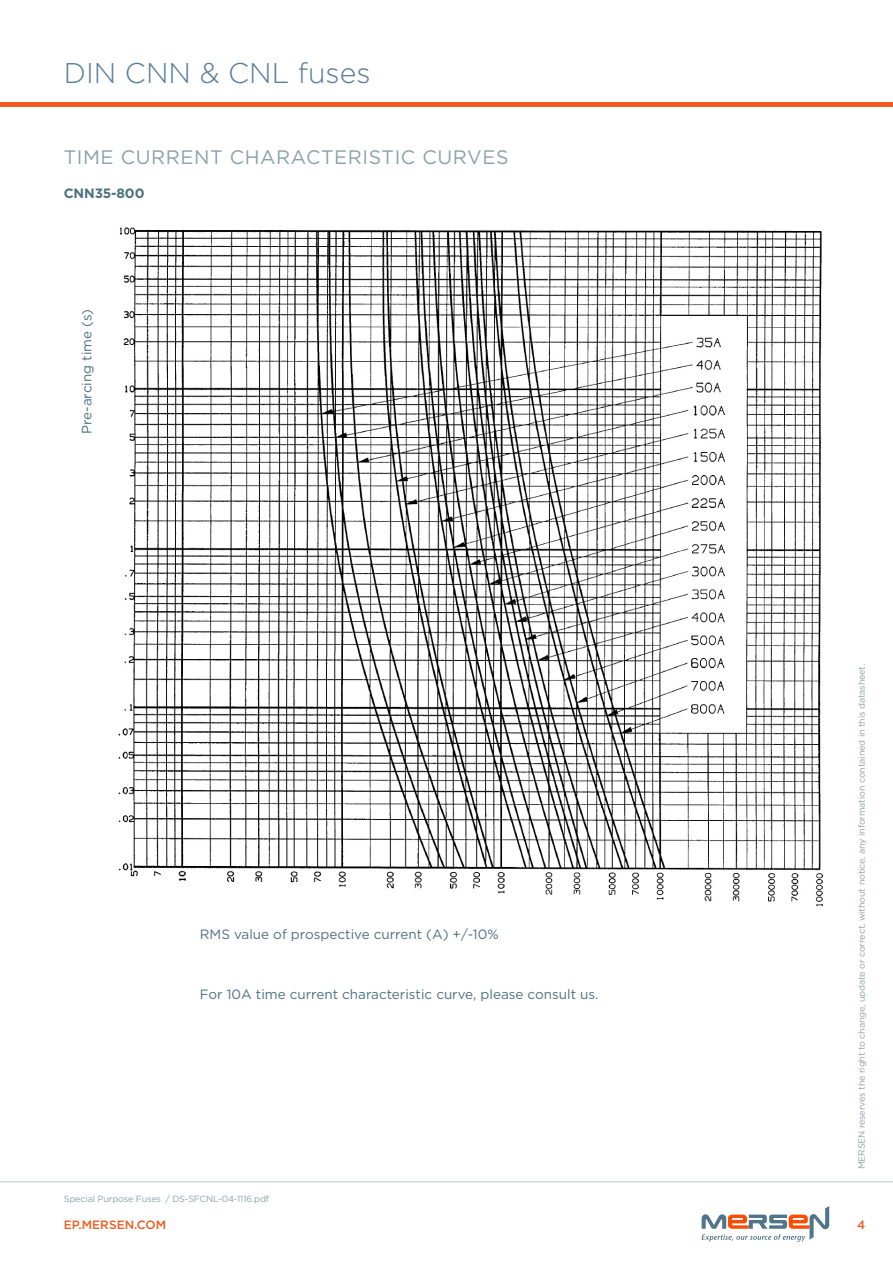
<style>
.page{position:relative;width:893px;height:1263px;background:#fff}
.page>*{position:absolute;margin:0;border:0;box-sizing:border-box;transform-origin:0 0}
.t1{font:300 28.5px "Gotham";color:#587d98}
.t2{font:19.5px "Gotham";letter-spacing:.03em;color:#8ba1a9}
.t3{font:13.5px "Gotham";color:#4c7080}
.t4{font:700 13.5px "Gotham";letter-spacing:-.01em;color:#4c7080}
.t5{font:500 12px "Gotham";color:#f15a22}
.t6{font:9px "Gotham";letter-spacing:-.015em;color:#8ba1a9}
</style>
<div class="page">
<hr style="left:0;top:102px;width:893px;height:4px;background:#f15a22">
<hr style="left:0;top:1181px;width:893px;height:1px;background:#bec8cd">
<img style="left:118px;top:227px;width:705px;height:680px">
<svg style="left:702px;top:1206px;width:127px;height:36px"></svg>
<h1 class="t1" style="left:64px;top:55px;width:308px">DIN CNN &amp; CNL fuses</h1>
<h2 class="t2" style="left:64px;top:145px;width:446px">TIME CURRENT CHARACTERISTIC CURVES</h2>
<h3 class="t4" style="left:64px;top:184px;width:82px">CNN35-800</h3>
<h3 class="t3" style="left:78px;top:434px;width:127px;rotate:-90deg">Pre-arcing time (s)</h3>
<h3 class="t3" style="left:200px;top:925px;width:300px">RMS value of prospective current (A) +/-10%</h3>
<h3 class="t3" style="left:200px;top:985px;width:400px">For 10A time current characteristic curve, please consult us.</h3>
<p class="t6" style="left:856px;top:1169px;width:507px;rotate:-90deg">MERSEN reserves the right to change, update or correct, without notice, any information contained in this datasheet.</p>
<p class="t6" style="left:64px;top:1193px;width:207px">Special Purpose Fuses / DS-SFCNL-04-1116.pdf</p>
<h3 class="t5" style="left:64px;top:1217px;width:104px">EP.MERSEN.COM</h3>
<h3 class="t5" style="left:857px;top:1217px;width:10px">4</h3>
</div>
